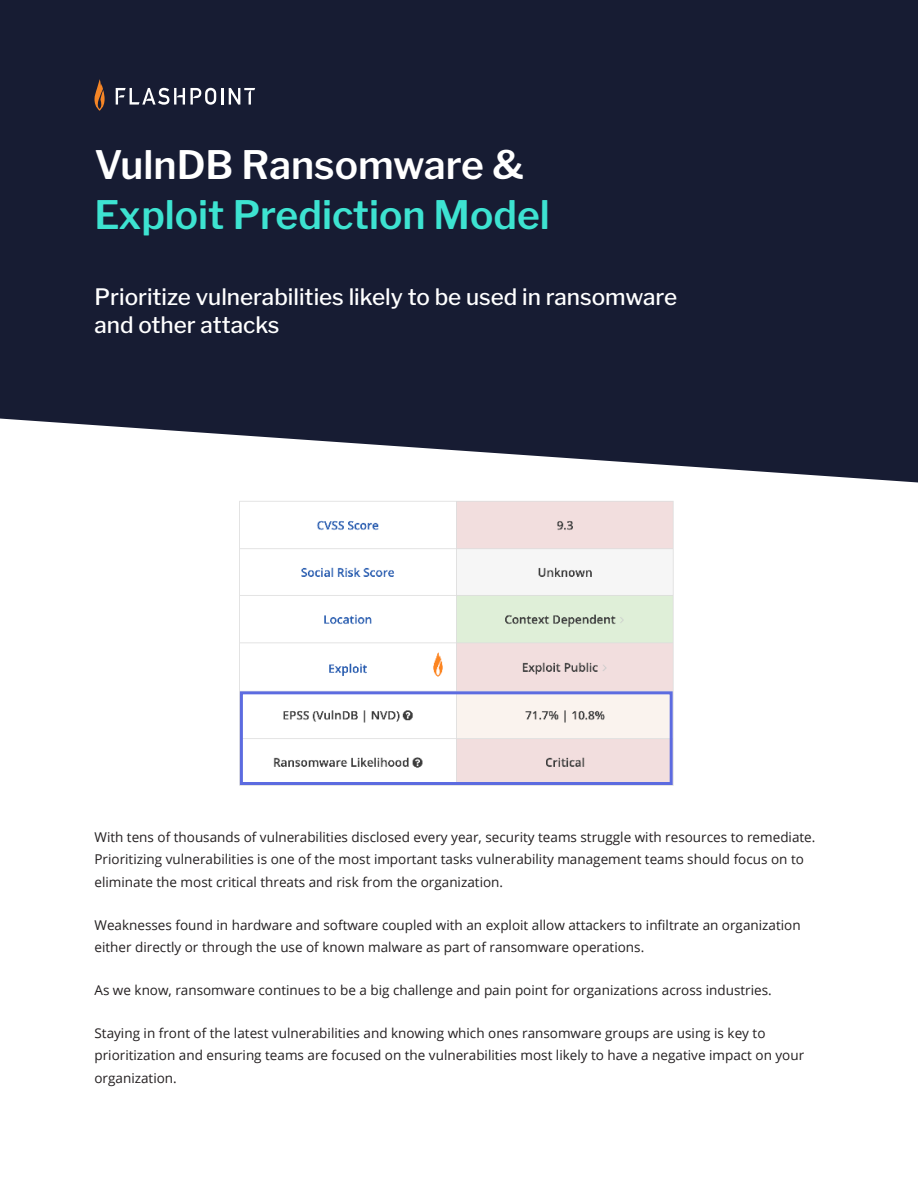
<style>
.page{position:relative;width:918px;height:1188px;background:#fff}
.page>*{position:absolute;margin:0;border:0;box-sizing:border-box;transform-origin:0 0}
.t1{font:600 39px/49.5px "Libre Franklin";color:#3de3d1}
.t2{font:500 22.5px/28.5px "Libre Franklin";color:#fff}
.t3{font:13.5px/22.5px "Open Sans";color:#231f20}
.s1{color:#fff}
</style>
<div class="page">
<div style="left:0;top:0;width:918px;height:482px;background:#171c33"></div>
<hr style="left:221px;top:88px;width:3px;height:17px;background:#fff">
<svg style="left:229px;top:88px;width:26px;height:17px"></svg>
<svg style="left:116px;top:88px;width:100px;height:17px"></svg>
<svg style="left:94px;top:79px;width:11px;height:32px"></svg>
<img style="left:239px;top:501px;width:435px;height:285px">
<div style="left:240px;top:691px;width:433px;height:94px;border:3px solid #5c6be0"></div>
<h1 class="t1" style="left:94px;top:137px;width:457px"><span class="s1">VulnDB Ransomware &amp;<br></span>Exploit Prediction Model</h1>
<h2 class="t2" style="left:94px;top:280px;width:584px">Prioritize vulnerabilities likely to be used in ransomware and other attacks</h2>
<p class="t3" style="left:94px;top:825px;width:722px">With tens of thousands of vulnerabilities disclosed every year, security teams struggle with resources to remediate.<br>Prioritizing vulnerabilities is one of the most important tasks vulnerability management teams should focus on to eliminate the most critical threats and risk from the organization.</p>
<p class="t3" style="left:94px;top:913px;width:708px">Weaknesses found in hardware and software coupled with an exploit allow attackers to infiltrate an organization either directly or through the use of known malware as part of ransomware operations.</p>
<p class="t3" style="left:94px;top:978px;width:679px">As we know, ransomware continues to be a big challenge and pain point for organizations across industries.</p>
<p class="t3" style="left:94px;top:1021px;width:711px">Staying in front of the latest vulnerabilities and knowing which ones ransomware groups are using is key to prioritization and ensuring teams are focused on the vulnerabilities most likely to have a negative impact on your organization.</p>
</div>
